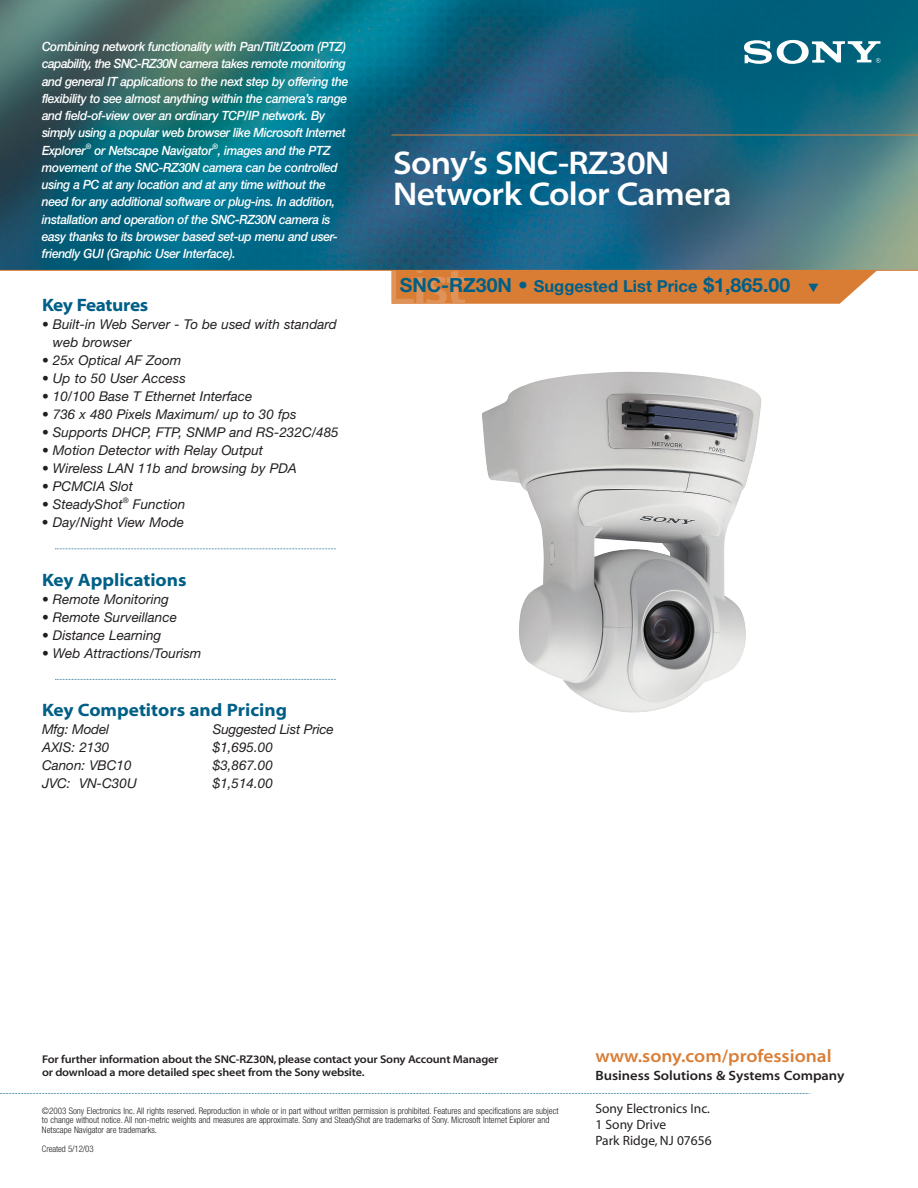
<style>
.page{position:relative;width:918px;height:1188px;background:#fff}
.page>*{position:absolute;margin:0;border:0;box-sizing:border-box;transform-origin:0 0}
.t1{font:33px/31.5px "Myriad MM 565 700";letter-spacing:-.015em;color:#fff}
.t2{font:700 19.5px "Helvetica Neue";color:#005f86}
.t3{font:18px "Myriad MM 700 700";color:#005f86}
.t4{font:18px "Myriad MM 565 700";color:#d97d35}
.t5{font:18px "Myriad MM 700 700";letter-spacing:-.025em;color:#005f86}
.t6{font:italic 13.5px/18px "Helvetica Neue";color:#231f20}
.t7{font:13.5px/16.2px "Myriad MM 400 600";color:#231f20}
.t8{font:13.5px "Myriad MM 565 700";color:#231f20}
.t9{font:italic 500 12.75px/17.2px "Helvetica Neue";letter-spacing:-.03em;color:#fff;scale:.94 1}
.t10{font:11.25px/13.5px "Myriad MM 565 700";letter-spacing:-.02em;color:#231f20}
.t11{font:300 condensed 9px/9.6px "Helvetica Neue";color:#231f20}
.t12{font:italic 500 7.5px "Helvetica Neue";color:#fff;scale:.94 1}
.s1{font-size:16.5px}
</style>
<div class="page">
<img style="left:0;top:0;width:918px;height:270px">
<img style="left:482px;top:372px;width:280px;height:341px">
<svg style="left:744px;top:39px;width:136px;height:26px"></svg>
<svg style="left:56px;top:548px;width:280px;height:1px"></svg>
<svg style="left:56px;top:679px;width:280px;height:1px"></svg>
<svg style="left:0;top:1093px;width:811px;height:1px"></svg>
<hr style="left:392px;top:135px;width:526px;height:1px;background:#d97d35">
<svg style="left:468px;top:271px;width:409px;height:33px;background:#db833f"></svg>
<img style="left:392px;top:271px;width:76px;height:33px">
<hr style="left:0;top:270px;width:918px;height:1px;background:#d97d35">
<p class="t9" style="left:42px;top:39px;width:327px">Combining network functionality with Pan/Tilt/Zoom (PTZ) capability, the SNC-RZ30N camera takes remote monitoring and general IT applications to the next step by offering the flexibility to see almost anything within the camera’s range and field-of-view over an ordinary TCP/IP network. By simply using a popular web browser like Microsoft Internet Explorer</p>
<p class="t12" style="left:212px;top:143px;width:8px">®</p>
<p class="t9" style="left:42px;top:160px;width:316px">movement of the SNC-RZ30N camera can be controlled using a PC at any location and at any time without the need for any additional software or plug-ins. In addition, installation and operation of the SNC-RZ30N camera is easy thanks to its browser based set-up menu and user&shy;friendly GUI (Graphic User Interface).</p>
<p class="t12" style="left:86px;top:143px;width:7px">®</p>
<p class="t9" style="left:94px;top:143px;width:253px">or Netscape Navigator , images and the PTZ</p>
<h3 class="t5" style="left:42px;top:299px;width:108px">Key Features</h3>
<p class="t6" style="left:53px;top:317px;width:285px;text-indent:-11px">• Built-in Web Server - To be used with standard web browser</p>
<p class="t6" style="left:42px;top:353px;width:141px">• 25x Optical AF Zoom</p>
<p class="t6" style="left:42px;top:371px;width:145px">• Up to 50 User Access</p>
<p class="t6" style="left:42px;top:389px;width:212px">• 10/100 Base T Ethernet Interface</p>
<p class="t6" style="left:42px;top:407px;width:256px">• 736 x 480 Pixels Maximum/ up to 30 fps</p>
<p class="t6" style="left:42px;top:425px;width:298px">• Supports DHCP, FTP, SNMP and RS-232C/485</p>
<p class="t6" style="left:42px;top:443px;width:223px">• Motion Detector with Relay Output</p>
<p class="t6" style="left:42px;top:461px;width:256px">• Wireless LAN 11b and browsing by PDA</p>
<p class="t6" style="left:42px;top:479px;width:93px">• PCMCIA Slot</p>
<p class="t6" style="left:42px;top:497px;width:145px">• SteadyShot<sup>®</sup> Function</p>
<p class="t6" style="left:42px;top:515px;width:144px">• Day/Night View Mode</p>
<h3 class="t3" style="left:42px;top:573px;width:146px">Key Applications</h3>
<p class="t6" style="left:42px;top:591px;width:128px">• Remote Monitoring</p>
<p class="t6" style="left:42px;top:609px;width:136px">• Remote Surveillance</p>
<p class="t6" style="left:42px;top:627px;width:121px">• Distance Learning</p>
<p class="t6" style="left:42px;top:645px;width:161px">• Web Attractions/Tourism</p>
<h3 class="t3" style="left:42px;top:704px;width:247px">Key Competitors and Pricing</h3>
<p class="t6" style="left:42px;top:722px;width:69px">Mfg: Model</p>
<p class="t6" style="left:213px;top:722px;width:122px">Suggested List Price</p>
<p class="t6" style="left:42px;top:740px;width:69px">AXIS: 2130</p>
<p class="t6" style="left:213px;top:740px;width:62px">$1,695.00</p>
<p class="t6" style="left:42px;top:758px;width:91px">Canon: VBC10</p>
<p class="t6" style="left:213px;top:758px;width:62px">$3,867.00</p>
<p class="t6" style="left:42px;top:776px;width:96px">JVC: VN-C30U</p>
<p class="t6" style="left:213px;top:776px;width:62px">$1,514.00</p>
<h1 class="t1" style="left:393px;top:150px;width:340px">Sony’s SNC-RZ30N<br>Network Color Camera</h1>
<h2 class="t2" style="left:400px;top:278px;width:421px">SNC-RZ30N • <span class="s1">Suggested List Price</span> $1,865.00 ▼</h2>
<p class="t10" style="left:42px;top:1053px;width:458px">For further information about the SNC-RZ30N, please contact your Sony Account Manager or download a more detailed spec sheet from the Sony website.</p>
<p class="t11" style="left:42px;top:1106px;width:518px">©2003 Sony Electronics Inc. All rights reserved. Reproduction in whole or in part without written permission is prohibited. Features and specifications are subject to change without notice. All non-metric weights and measures are approximate. Sony and SteadyShot are trademarks of Sony. Microsoft Internet Explorer and<br>Netscape Navigator are trademarks.</p>
<p class="t11" style="left:42px;top:1145px;width:53px">Created 5/12/03</p>
<h3 class="t4" style="left:596px;top:1049px;width:238px">www.sony.com/professional</h3>
<p class="t8" style="left:596px;top:1071px;width:250px">Business Solutions &amp; Systems Company</p>
<p class="t7" style="left:596px;top:1101px;width:118px">Sony Electronics Inc.<br>1 Sony Drive<br>Park Ridge, NJ 07656</p>
</div>
